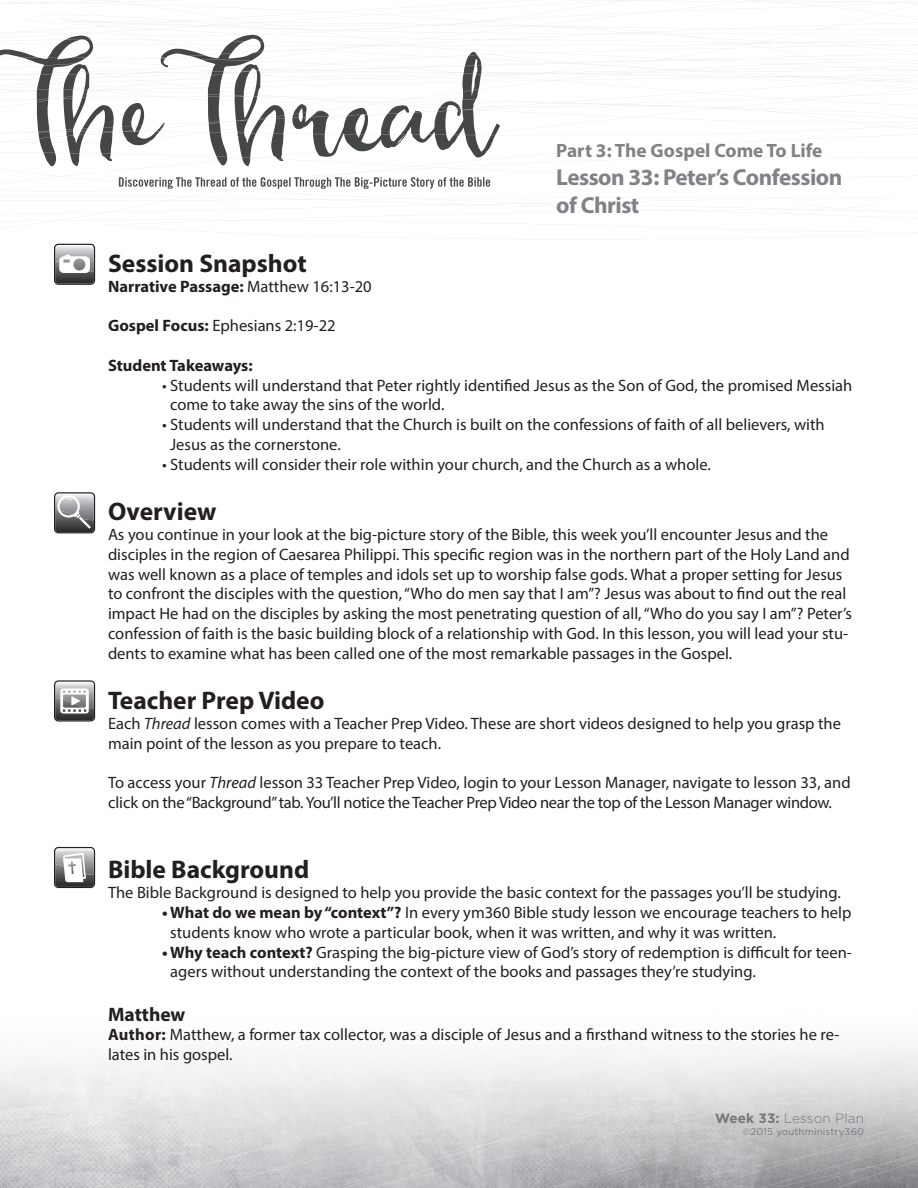
<style>
.page{position:relative;width:918px;height:1188px;background:#fff}
.page>*{position:absolute;margin:0;border:0;box-sizing:border-box;transform-origin:0 0}
.t1{font:700 25.5px "Myriad Pro";color:#231f20}
.t2{font:700 23.1px/27.8px "Myriad Pro";letter-spacing:-.02em;color:#808285}
.t3{font:700 19.5px "Myriad Pro";color:#231f20}
.t4{font:700 19.35px "Myriad Pro";color:#808285}
.t5{font:16.5px/19.8px "Myriad Pro";color:#231f20}
.t6{font:700 16.5px "Myriad Pro";color:#231f20}
.t7{font:300 13.5px "Gotham";letter-spacing:.01em;color:#76787b}
.t8{font:9.6px "Gotham";letter-spacing:.02em;color:#76787b}
.s1{font-weight:400}
.s2{font-weight:700}
.s3{font-style:italic}
</style>
<div class="page">
<svg style="left:0;top:0;width:918px;height:249px"></svg>
<svg style="left:119px;top:177px;width:371px;height:12px"></svg>
<svg style="left:0;top:868px;width:918px;height:320px"></svg>
<svg style="left:54px;top:847px;width:41px;height:41px"></svg>
<svg style="left:54px;top:244px;width:41px;height:41px"></svg>
<svg style="left:54px;top:680px;width:41px;height:42px"></svg>
<svg style="left:54px;top:492px;width:41px;height:41px;background:#8a8a8c"></svg>
<p class="t4" style="left:556px;top:138px;width:268px">Part 3: The Gospel Come To Life</p>
<h2 class="t2" style="left:556px;top:163px;width:288px">Lesson 33: Peter’s Confession of Christ</h2>
<p class="t1" style="left:108px;top:247px;width:200px">Session Snapshot</p>
<p class="t6" style="left:108px;top:275px;width:265px">Narrative Passage: <span class="s1">Matthew 16:13-20</span></p>
<p class="t5" style="left:108px;top:316px;width:229px"><span class="s2">Gospel Focus:</span> Ephesians 2:19-22</p>
<p class="t6" style="left:108px;top:355px;width:146px">Student Takeaways:</p>
<p class="t5" style="left:170px;top:375px;width:684px;text-indent:-8px">• Students will understand that Peter rightly identified Jesus as the Son of God, the promised Messiah come to take away the sins of the world.</p>
<p class="t5" style="left:170px;top:415px;width:656px;text-indent:-8px">• Students will understand that the Church is built on the confessions of faith of all believers, with<br>Jesus as the cornerstone.</p>
<p class="t5" style="left:162px;top:454px;width:550px">• Students will consider their role within your church, and the Church as a whole.</p>
<p class="t1" style="left:108px;top:495px;width:110px">Overview</p>
<p class="t5" style="left:108px;top:524px;width:745px">As you continue in your look at the big-picture story of the Bible, this week you’ll encounter Jesus and the disciples in the region of Caesarea Philippi. This specific region was in the northern part of the Holy Land and was well known as a place of temples and idols set up to worship false gods. What a proper setting for Jesus to confront the disciples with the question, “Who do men say that I am”? Jesus was about to find out the real impact He had on the disciples by asking the most penetrating question of all, “Who do you say I am”? Peter’s confession of faith is the basic building block of a relationship with God. In this lesson, you will lead your stu&shy;dents to examine what has been called one of the most remarkable passages in the Gospel.</p>
<p class="t1" style="left:108px;top:684px;width:218px">Teacher Prep Video</p>
<p class="t5" style="left:108px;top:713px;width:734px">Each <span class="s3">Thread</span> lesson comes with a Teacher Prep Video. These are short videos designed to help you grasp the main point of the lesson as you prepare to teach.</p>
<p class="t5" style="left:108px;top:773px;width:744px">To access your <span class="s3">Thread</span> lesson 33 Teacher Prep Video, login to your Lesson Manager, navigate to lesson 33, and click on the “Background” tab. You’ll notice the Teacher Prep Video near the top of the Lesson Manager window.</p>
<p class="t1" style="left:108px;top:853px;width:203px">Bible Background</p>
<p class="t5" style="left:108px;top:883px;width:734px">The Bible Background is designed to help you provide the basic context for the passages you’ll be studying.</p>
<p class="t5" style="left:170px;top:902px;width:683px;text-indent:-8px"><span class="s2">• What do we mean by “context”?</span> In every ym360 Bible study lesson we encourage teachers to help students know who wrote a particular book, when it was written, and why it was written.</p>
<p class="t5" style="left:170px;top:942px;width:683px;text-indent:-8px"><span class="s2">• Why teach context?</span> Grasping the big-picture view of God’s story of redemption is difficult for teen&shy;agers without understanding the context of the books and passages they’re studying.</p>
<p class="t3" style="left:108px;top:1001px;width:79px">Matthew</p>
<p class="t5" style="left:108px;top:1025px;width:733px"><span class="s2">Author:</span> Matthew, a former tax collector, was a disciple of Jesus and a firsthand witness to the stories he re&shy;lates in his gospel.</p>
<p class="t7" style="left:715px;top:1110px;width:150px"><span class="s2">Week 33:</span> Lesson Plan</p>
<p class="t8" style="left:742px;top:1126px;width:123px">©2015 youthministry360</p>
</div>
